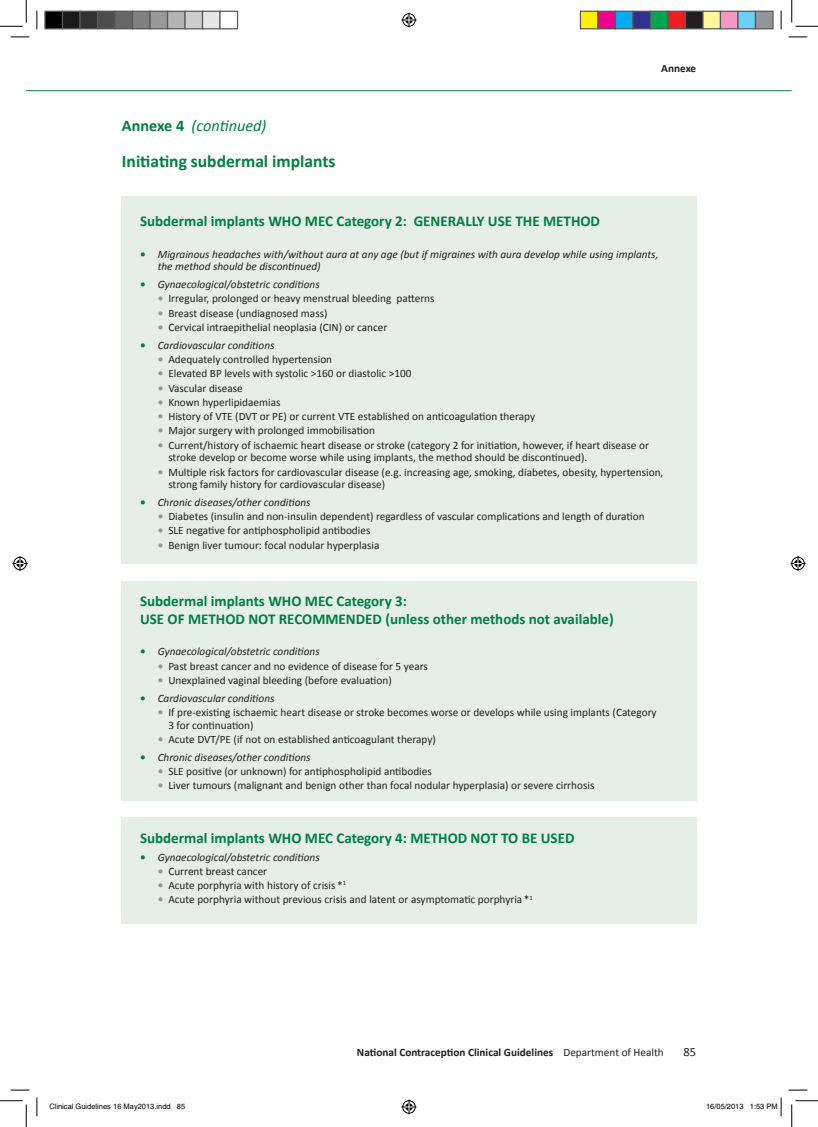
<style>
.page{position:relative;width:818px;height:1127px;background:#fff}
.page>*{position:absolute;margin:0;border:0;box-sizing:border-box;transform-origin:0 0}
.t1{font:700 17.5px "Calibri";color:#007f40}
.t2{font:italic 16.25px "Calibri";color:#007f40}
.t3{font:700 15px/18px "Calibri";color:#007f40}
.t4{font:12.5px "Calibri";color:#231f20}
.t5{font:11.25px/12.5px "Calibri";color:#231f20}
.t6{font:italic 11.25px/12.5px "Calibri";color:#231f20}
.t7{font:700 11.25px "Calibri";color:#231f20}
.t8{font:7.5px "Helvetica";color:#000}
.s1{font-weight:700;font-style:normal}
.s2{font-weight:700;font-style:normal;color:#007f40}
.s3{font-weight:700;color:#939598}
.s4{font-weight:400}
</style>
<div class="page">
<hr style="left:37px;top:90px;width:755px;height:1px;background:#007f40">
<div style="left:121px;top:581px;width:575px;height:219px;background:#e5efe8"></div>
<div style="left:122px;top:816px;width:575px;height:107px;background:#e5efe8"></div>
<div style="left:122px;top:196px;width:575px;height:367px;background:#e5efe8"></div>
<svg style="left:11px;top:36px;width:18px;height:2px"></svg>
<svg style="left:788px;top:36px;width:19px;height:2px"></svg>
<svg style="left:11px;top:1089px;width:18px;height:1px"></svg>
<svg style="left:788px;top:1089px;width:19px;height:1px"></svg>
<svg style="left:36px;top:11px;width:2px;height:18px"></svg>
<svg style="left:36px;top:1097px;width:2px;height:18px"></svg>
<svg style="left:780px;top:11px;width:2px;height:18px"></svg>
<svg style="left:0;top:0;width:27px;height:27px"></svg>
<svg style="left:0;top:1100px;width:27px;height:26px"></svg>
<svg style="left:791px;top:0;width:27px;height:27px"></svg>
<svg style="left:791px;top:1100px;width:27px;height:26px"></svg>
<svg style="left:401px;top:13px;width:15px;height:15px"></svg>
<svg style="left:401px;top:1099px;width:15px;height:15px"></svg>
<svg style="left:13px;top:556px;width:15px;height:15px"></svg>
<svg style="left:790px;top:556px;width:15px;height:15px"></svg>
<div style="left:45px;top:11px;width:18px;height:18px;background:#000"></div>
<div style="left:44px;top:11px;width:19px;height:18px;border:1px solid #595959"></div>
<div style="left:63px;top:11px;width:17px;height:18px;background:#1a1a1a"></div>
<div style="left:62px;top:11px;width:19px;height:18px;border:1px solid #595959"></div>
<div style="left:80px;top:11px;width:18px;height:18px;background:#333"></div>
<div style="left:79px;top:11px;width:19px;height:18px;border:1px solid #595959"></div>
<div style="left:98px;top:11px;width:17px;height:18px;background:#4d4d4d"></div>
<div style="left:97px;top:11px;width:19px;height:18px;border:1px solid #595959"></div>
<div style="left:115px;top:11px;width:18px;height:18px;background:#666"></div>
<div style="left:114px;top:11px;width:19px;height:18px;border:1px solid #595959"></div>
<div style="left:133px;top:11px;width:17px;height:18px;background:#808080"></div>
<div style="left:132px;top:11px;width:19px;height:18px;border:1px solid #595959"></div>
<div style="left:150px;top:11px;width:18px;height:18px;background:#999"></div>
<div style="left:149px;top:11px;width:19px;height:18px;border:1px solid #595959"></div>
<div style="left:168px;top:11px;width:17px;height:18px;background:#b3b3b3"></div>
<div style="left:167px;top:11px;width:19px;height:18px;border:1px solid #595959"></div>
<div style="left:185px;top:11px;width:18px;height:18px;background:#ccc"></div>
<div style="left:184px;top:11px;width:19px;height:18px;border:1px solid #595959"></div>
<div style="left:203px;top:11px;width:17px;height:18px;background:#e6e6e6"></div>
<div style="left:202px;top:11px;width:19px;height:18px;border:1px solid #595959"></div>
<div style="left:219px;top:11px;width:19px;height:18px;border:1px solid #595959"></div>
<div style="left:580px;top:11px;width:18px;height:18px;background:#fff101"></div>
<div style="left:580px;top:11px;width:18px;height:18px;border:1px solid #595959"></div>
<div style="left:598px;top:11px;width:17px;height:18px;background:#ed028c"></div>
<div style="left:597px;top:11px;width:19px;height:18px;border:1px solid #595959"></div>
<div style="left:615px;top:11px;width:18px;height:18px;background:#00aeef"></div>
<div style="left:615px;top:11px;width:18px;height:18px;border:1px solid #595959"></div>
<div style="left:633px;top:11px;width:17px;height:18px;background:#2e3092"></div>
<div style="left:632px;top:11px;width:19px;height:18px;border:1px solid #595959"></div>
<div style="left:650px;top:11px;width:18px;height:18px;background:#00a54f"></div>
<div style="left:650px;top:11px;width:18px;height:18px;border:1px solid #595959"></div>
<div style="left:668px;top:11px;width:17px;height:18px;background:#ee1d23"></div>
<div style="left:667px;top:11px;width:19px;height:18px;border:1px solid #595959"></div>
<div style="left:685px;top:11px;width:18px;height:18px;background:#231f20"></div>
<div style="left:685px;top:11px;width:18px;height:18px;border:1px solid #595959"></div>
<div style="left:703px;top:11px;width:17px;height:18px;background:#fff79a"></div>
<div style="left:702px;top:11px;width:19px;height:18px;border:1px solid #595959"></div>
<div style="left:720px;top:11px;width:18px;height:18px;background:#f499c2"></div>
<div style="left:720px;top:11px;width:18px;height:18px;border:1px solid #595959"></div>
<div style="left:738px;top:11px;width:17px;height:18px;background:#6bcff6"></div>
<div style="left:737px;top:11px;width:19px;height:18px;border:1px solid #595959"></div>
<div style="left:755px;top:11px;width:18px;height:18px;background:#939598"></div>
<div style="left:755px;top:11px;width:18px;height:18px;border:1px solid #595959"></div>
<svg style="left:780px;top:1097px;width:2px;height:18px"></svg>
<h2 class="t2" style="left:122px;top:114px;width:146px"><span class="s1">Annexe 4</span> (continued)</h2>
<h1 class="t1" style="left:122px;top:150px;width:215px">Initiating subdermal implants</h1>
<p class="t7" style="left:661px;top:61px;width:36px">Annexe</p>
<h3 class="t3" style="left:140px;top:212px;width:309px">Subdermal implants WHO MEC Category 2: GENERALL</h3>
<h3 class="t3" style="left:477px;top:212px;width:20px">Y USE</h3>
<h3 class="t3" style="left:515px;top:212px;width:76px">THE METHOD</h3>
<p class="t6" style="left:158px;top:247px;width:502px;text-indent:-18px"><span class="s2">•</span> Migrainous headaches with/without aura at any age (but if migraines with aura develop while using implants, the method should be discontinued)</p>
<p class="t6" style="left:140px;top:277px;width:181px"><span class="s2">•</span> Gynaecological/obstetric conditions</p>
<p class="t5" style="left:158px;top:292px;width:278px"><span class="s3">•</span> Irregular, prolonged or heavy menstrual bleeding patterns</p>
<p class="t5" style="left:158px;top:306px;width:171px"><span class="s3">•</span> Breast disease (undiagnosed mass)</p>
<p class="t5" style="left:158px;top:321px;width:231px"><span class="s3">•</span> Cervical intraepithelial neoplasia (CIN) or cancer</p>
<p class="t6" style="left:140px;top:338px;width:136px"><span class="s2">•</span> Cardiovascular conditions</p>
<p class="t5" style="left:158px;top:353px;width:176px"><span class="s3">•</span> Adequately controlled hypertension</p>
<p class="t5" style="left:158px;top:367px;width:255px"><span class="s3">•</span> Elevated BP levels with systolic &gt;160 or diastolic &gt;100</p>
<p class="t5" style="left:158px;top:381px;width:87px"><span class="s3">•</span> Vascular disease</p>
<p class="t5" style="left:158px;top:396px;width:124px"><span class="s3">•</span> Known hyperlipidaemias</p>
<p class="t5" style="left:158px;top:410px;width:379px"><span class="s3">•</span> History of VTE (DVT or PE) or current VTE established on anticoagulation therapy</p>
<p class="t5" style="left:158px;top:424px;width:219px"><span class="s3">•</span> Major surgery with prolonged immobilisation</p>
<p class="t5" style="left:168px;top:438px;width:482px;text-indent:-11px"><span class="s3">•</span> Current/history of ischaemic heart disease or stroke (category 2 for initiation, however, if heart disease or stroke develop or become worse while using implants, the method should be discontinued).</p>
<p class="t5" style="left:168px;top:465px;width:496px;text-indent:-11px"><span class="s3">•</span> Multiple risk factors for cardiovascular disease (e.g. increasing age, smoking, diabetes, obesity, hypertension, strong family history for cardiovascular disease)</p>
<p class="t6" style="left:140px;top:495px;width:172px"><span class="s2">•</span> Chronic diseases/other conditions</p>
<p class="t5" style="left:158px;top:510px;width:488px"><span class="s3">•</span> Diabetes (insulin and non-insulin dependent) regardless of vascular complications and length of duration</p>
<p class="t5" style="left:158px;top:524px;width:214px"><span class="s3">•</span> SLE negative for antiphospholipid antibodies</p>
<p class="t5" style="left:158px;top:538px;width:223px"><span class="s3">•</span> Benign liver tumour: focal nodular hyperplasia</p>
<h3 class="t3" style="left:140px;top:592px;width:268px">Subdermal implants WHO MEC Category 3:<br>USE</h3>
<h3 class="t3" style="left:168px;top:610px;width:198px">OF METHOD NOT RECOMMENDED</h3>
<h3 class="t3" style="left:385px;top:610px;width:230px">(unless other methods not available)</h3>
<p class="t6" style="left:140px;top:644px;width:181px"><span class="s2">•</span> Gynaecological/obstetric conditions</p>
<p class="t5" style="left:158px;top:659px;width:272px"><span class="s3">•</span> Past breast cancer and no evidence of disease for 5 years</p>
<p class="t5" style="left:158px;top:673px;width:236px"><span class="s3">•</span> Unexplained vaginal bleeding (before evaluation)</p>
<p class="t6" style="left:140px;top:691px;width:136px"><span class="s2">•</span> Cardiovascular conditions</p>
<p class="t5" style="left:168px;top:706px;width:490px;text-indent:-11px"><span class="s3">•</span> If pre-existing ischaemic heart disease or stroke becomes worse or develops while using implants (Category<br>3 for continuation)</p>
<p class="t5" style="left:158px;top:732px;width:280px"><span class="s3">•</span> Acute DVT/PE (if not on established anticoagulant therapy)</p>
<p class="t6" style="left:140px;top:750px;width:172px"><span class="s2">•</span> Chronic diseases/other conditions</p>
<p class="t5" style="left:158px;top:764px;width:276px"><span class="s3">•</span> SLE positive (or unknown) for antiphospholipid antibodies</p>
<p class="t5" style="left:158px;top:779px;width:438px"><span class="s3">•</span> Liver tumours (malignant and benign other than focal nodular hyperplasia) or severe cirrhosis</p>
<h3 class="t3" style="left:140px;top:828px;width:410px">Subdermal implants WHO MEC Category 4: METHOD NOT TO BE USED</h3>
<p class="t6" style="left:140px;top:850px;width:181px"><span class="s2">•</span> Gynaecological/obstetric conditions</p>
<p class="t5" style="left:158px;top:864px;width:111px"><span class="s3">•</span> Current breast cancer</p>
<p class="t5" style="left:158px;top:879px;width:190px"><span class="s3">•</span> Acute porphyria with history of crisis *<sup>1</sup></p>
<p class="t5" style="left:158px;top:893px;width:376px"><span class="s3">•</span> Acute porphyria without previous crisis and latent or asymptomatic porphyria *<sup>1</sup></p>
<p class="t7" style="left:357px;top:1044px;width:308px">National Contraception Clinical Guidelines <span class="s4">Department of Health</span></p>
<p class="t4" style="left:683px;top:1043px;width:14px">85</p>
<p class="t8" style="left:49px;top:1101px;width:137px">Clinical Guidelines 16 May2013.indd 85</p>
<p class="t8" style="left:706px;top:1101px;width:73px">16/05/2013 1:53 PM</p>
</div>
